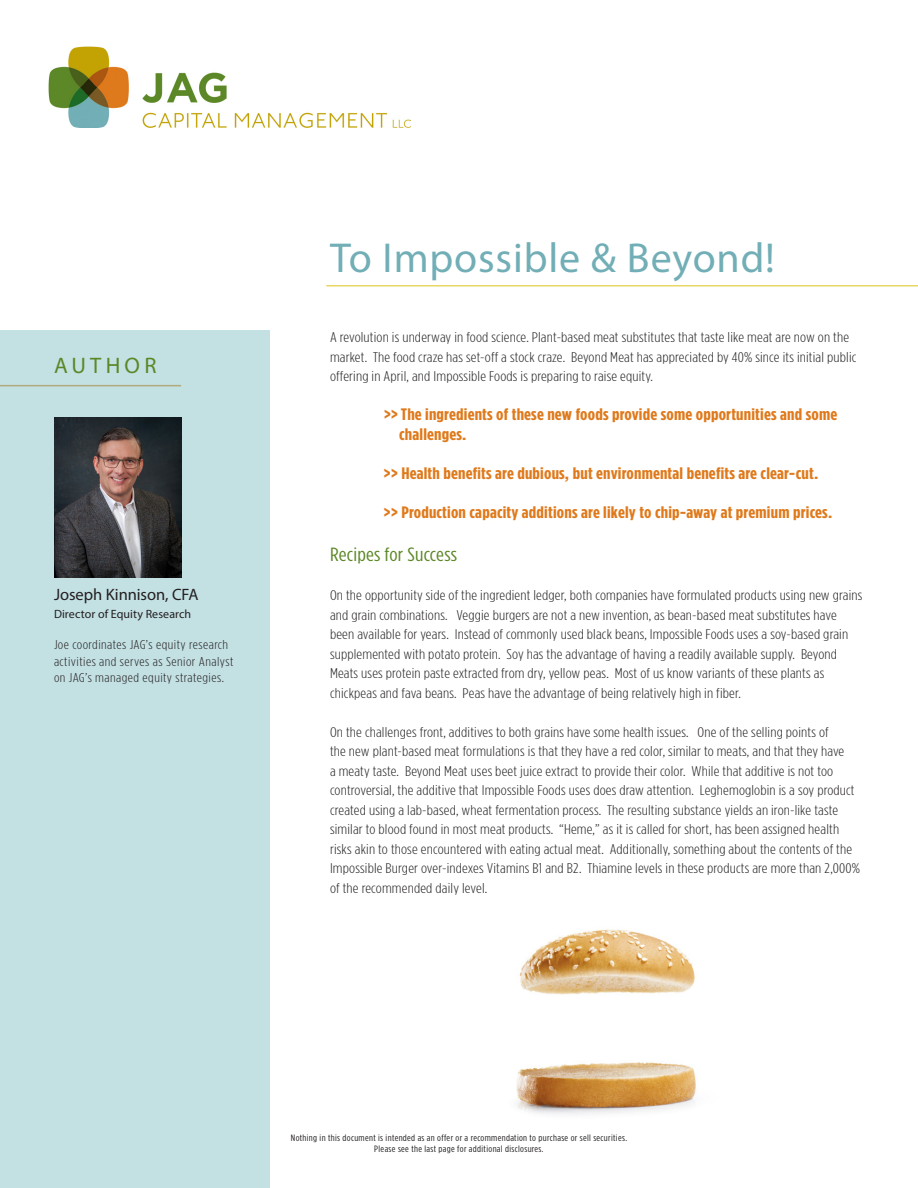
<style>
.page{position:relative;width:918px;height:1188px;background:#fff}
.page>*{position:absolute;margin:0;border:0;box-sizing:border-box;transform-origin:0 0}
.t1{font:42px "Myriad Pro";letter-spacing:.02em;color:#72aeb6}
.t2{font:22.5px "Myriad Pro";letter-spacing:.19em;color:#5c8727}
.Body_2{font:19.2px "Gotham Condensed";letter-spacing:.01em;color:#5c8727;scale:1.18 1}
.Body_2-2{font:700 16.65px "Gotham Condensed";letter-spacing:.01em;color:#df7a1c;scale:1.18 1}
.t3{font:16.5px "Myriad Pro";letter-spacing:-.005em;color:#231f20}
.Body_2-3{font:300 14.1px/19.5px "Gotham Condensed";letter-spacing:.01em;color:#231f20;scale:1.18 1}
.t4{font:300 12.75px/16.5px "Gotham Condensed";letter-spacing:.03em;color:#231f20;scale:1.18 1}
.t5{font:12px "Myriad Pro";letter-spacing:.005em;color:#231f20}
.t6{font:9.3px/10.5px "Gotham Condensed";letter-spacing:.035em;color:#231f20;text-align:center;scale:1.14 1}
</style>
<div class="page">
<img style="left:516px;top:929px;width:180px;height:185px">
<div style="left:0;top:330px;width:269px;height:858px;background:#c3e0e3"></div>
<hr style="left:326px;top:285px;width:592px;height:1px;background:#e8d665">
<img style="left:48px;top:46px;width:363px;height:81px">
<hr style="left:0;top:385px;width:181px;height:1px;background:#b1aa7d">
<img style="left:54px;top:418px;width:128px;height:160px">
<p class="t2" style="left:54px;top:351px;width:104px">AUTHOR</p>
<p class="t3" style="left:54px;top:584px;width:146px">Joseph Kinnison, CFA</p>
<p class="t5" style="left:54px;top:606px;width:139px">Director of Equity Research</p>
<p class="t4" style="left:54px;top:636px;width:154px">Joe coordinates JAG’s equity research activities and serves as Senior Analyst on JAG’s managed equity strategies.</p>
<p class="t1" style="left:330px;top:232px;width:446px">To Impossible &amp; Beyond!</p>
<p class="Body_2-3" style="left:330px;top:327px;width:448px">A revolution is underway in food science. Plant-based meat substitutes that taste like meat are now on the market. The food craze has set-off a stock craze. Beyond Meat has appreciated by 40% since its initial public offering in April, and Impossible Foods is preparing to raise equity.</p>
<p class="Body_2-2" style="left:384px;top:405px;width:386px">&gt;&gt;The ingredients of these new foods provide some opportunities and some</p>
<p class="Body_2-2" style="left:399px;top:424px;width:59px">challenges.</p>
<p class="Body_2-2" style="left:384px;top:463px;width:370px">&gt;&gt; Health benefits are dubious, but environmental benefits are clear-cut.</p>
<p class="Body_2-2" style="left:384px;top:502px;width:381px">&gt;&gt; Production capacity additions are likely to chip-away at premium prices.</p>
<p class="Body_2" style="left:330px;top:544px;width:109px">Recipes for Success</p>
<p class="Body_2-3" style="left:330px;top:585px;width:453px">On the opportunity side of the ingredient ledger, both companies have formulated products using new grains and grain combinations. Veggie burgers are not a new invention, as bean-based meat substitutes have been available for years. Instead of commonly used black beans, Impossible Foods uses a soy-based grain supplemented with potato protein. Soy has the advantage of having a readily available supply. Beyond Meats uses protein paste extracted from dry, yellow peas. Most of us know variants of these plants as chickpeas and fava beans. Peas have the advantage of being relatively high in fiber.</p>
<p class="Body_2-3" style="left:330px;top:722px;width:451px">On the challenges front, additives to both grains have some health issues. One of the selling points of<br>the new plant-based meat formulations is that they have a red color, similar to meats, and that they have<br>a meaty taste. Beyond Meat uses beet juice extract to provide their color. While that additive is not too controversial, the additive that Impossible Foods uses does draw attention. Leghemoglobin is a soy product created using a lab-based, wheat fermentation process. The resulting substance yields an iron-like taste similar to blood found in most meat products. “Heme,” as it is called for short, has been assigned health risks akin to those encountered with eating actual meat. Additionally, something about the contents of the Impossible Burger over-indexes Vitamins B1 and B2. Thiamine levels in these products are more than 2,000% of the recommended daily level.</p>
<p class="t6" style="left:291px;top:1132px;width:296px">Nothing in this document is intended as an offer or a recommendation to purchase or sell securities.<br>Please see the last page for additional disclosures.</p>
</div>
